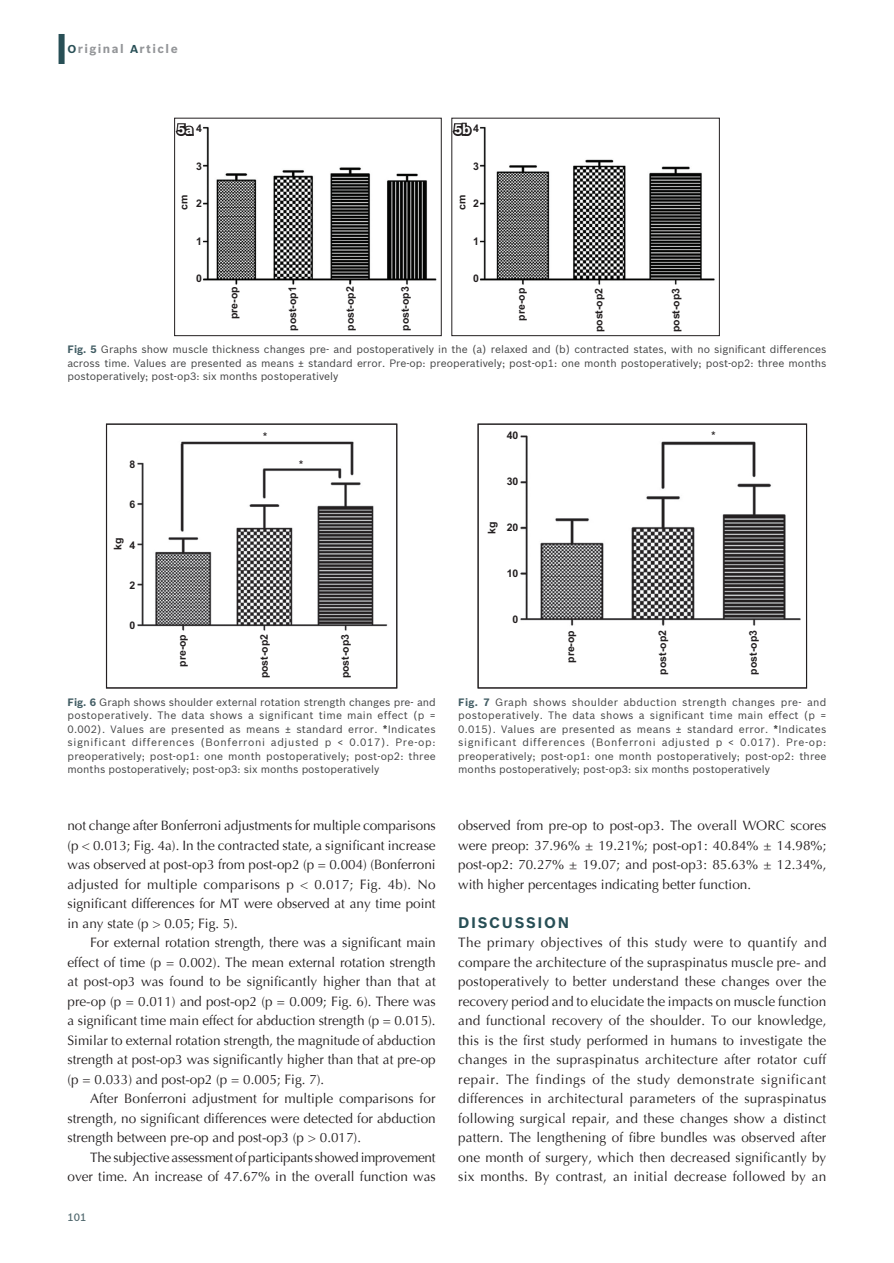
<style>
.page{position:relative;width:894px;height:1263px;background:#fff}
.page>*{position:absolute;margin:0;border:0;box-sizing:border-box;transform-origin:0 0}
.t1{font:700 15px "Bosch Sans";letter-spacing:.11em;color:#284f56}
.TX{font:13.5px/19.5px "Optima";color:#231f20;text-align:justify}
.TXFL{font:13.5px/19.5px "Optima";letter-spacing:.015em;color:#231f20;text-align:justify}
.TX-2{font:13.5px/19.5px "Optima";letter-spacing:-.02em;color:#231f20;text-align:right}
.t2{font:700 13.5px "Bosch Sans";color:#fff}
.t3{font:700 12px "Bosch Sans";letter-spacing:.12em;color:#939598}
.FGC{font:10.5px/13.5px "Bosch Sans";color:#414243;text-align:justify}
.t4{font:700 10.5px "Arial";color:#231f20}
.t5{font:500 10.5px "Bosch Sans";color:#4f676d}
.s1{font-size:11.25px;color:#284f56}
.s2{font-weight:700;color:#425d64}
.s3{font-weight:700}
</style>
<div class="page">
<div style="left:58px;top:34px;width:7px;height:30px;background:#284f56"></div>
<img style="left:203px;top:126px;width:234px;height:159px">
<div style="left:174px;top:118px;width:267px;height:218px;border:1px solid #231f20"></div>
<img style="left:480px;top:126px;width:235px;height:159px">
<svg style="left:174px;top:117px;width:21px;height:21px"></svg>
<svg style="left:451px;top:117px;width:22px;height:22px"></svg>
<img style="left:137px;top:441px;width:251px;height:190px">
<div style="left:106px;top:424px;width:291px;height:264px;border:1px solid #231f20"></div>
<img style="left:520px;top:435px;width:281px;height:191px">
<div style="left:477px;top:424px;width:329px;height:264px;border:1px solid #231f20"></div>
<p class="t3" style="left:68px;top:42px;width:112px"><span class="s1">O</span>riginal <span class="s1">A</span>rticle</p>
<p class="t2" style="left:177px;top:121px;width:17px">5a</p>
<p class="t2" style="left:454px;top:121px;width:18px">5b</p>
<p class="t4" style="left:196px;top:121px;width:7px">4</p>
<p class="t4" style="left:196px;top:159px;width:7px">3</p>
<p class="t4" style="left:196px;top:196px;width:7px">2</p>
<p class="t4" style="left:196px;top:234px;width:7px">1</p>
<p class="t4" style="left:196px;top:271px;width:7px">0</p>
<p class="t4" style="left:473px;top:121px;width:7px">4</p>
<p class="t4" style="left:473px;top:159px;width:7px">3</p>
<p class="t4" style="left:473px;top:196px;width:7px">2</p>
<p class="t4" style="left:473px;top:234px;width:7px">1</p>
<p class="t4" style="left:473px;top:271px;width:7px">0</p>
<p class="t4" style="left:176px;top:210px;width:17px;rotate:-90deg">cm</p>
<p class="t4" style="left:454px;top:210px;width:17px;rotate:-90deg">cm</p>
<p class="t4" style="left:226px;top:319px;width:34px;rotate:-90deg">pre-op</p>
<p class="t4" style="left:285px;top:331px;width:46px;rotate:-90deg">post-op1</p>
<p class="t4" style="left:342px;top:331px;width:46px;rotate:-90deg">post-op2</p>
<p class="t4" style="left:397px;top:331px;width:46px;rotate:-90deg">post-op3</p>
<p class="t4" style="left:513px;top:320px;width:34px;rotate:-90deg">pre-op</p>
<p class="t4" style="left:591px;top:332px;width:46px;rotate:-90deg">post-op2</p>
<p class="t4" style="left:668px;top:332px;width:46px;rotate:-90deg">post-op3</p>
<p class="FGC" style="left:68px;top:343px;width:760px"><span class="s2">Fig. 5</span> Graphs show muscle thickness changes pre- and postoperatively in the (a) relaxed and (b) contracted states, with no significant differences across time. Values are presented as means ± standard error. Pre-op: preoperatively; post-op1: one month postoperatively; post-op2: three months postoperatively; post-op3: six months postoperatively</p>
<p class="t4" style="left:263px;top:429px;width:6px">*</p>
<p class="t4" style="left:129px;top:457px;width:7px">8</p>
<p class="t4" style="left:299px;top:457px;width:6px">*</p>
<p class="t4" style="left:129px;top:497px;width:7px">6</p>
<p class="t4" style="left:129px;top:537px;width:7px">4</p>
<p class="t4" style="left:129px;top:577px;width:7px">2</p>
<p class="t4" style="left:129px;top:618px;width:7px">0</p>
<p class="t4" style="left:110px;top:550px;width:14px;rotate:-90deg">kg</p>
<p class="t4" style="left:175px;top:667px;width:34px;rotate:-90deg">pre-op</p>
<p class="t4" style="left:256px;top:678px;width:46px;rotate:-90deg">post-op2</p>
<p class="t4" style="left:337px;top:678px;width:46px;rotate:-90deg">post-op3</p>
<p class="FGC" style="left:68px;top:695px;width:369px"><span class="s2">Fig. 6</span> Graph shows shoulder external rotation strength changes pre- and postoperatively. The data shows a significant time main effect (p = 0.002). Values are presented as means ± standard error. <span class="s3">*</span>Indicates significant differences (Bonferroni adjusted p &lt; 0.017). Pre-op: preoperatively; post-op1: one month postoperatively; post-op2: three months postoperatively; post-op3: six months postoperatively</p>
<p class="TX" style="left:68px;top:816px;width:369px">not change after Bonferroni adjustments for multiple comparisons (p &lt; 0.013; Fig. 4a). In the contracted state, a significant increase was observed at post-op3 from post-op2 (p = 0.004) (Bonferroni adjusted for multiple comparisons p &lt; 0.017; Fig. 4b). No significant differences for MT were observed at any time point in any state (p &gt; 0.05; Fig. 5).</p>
<p class="TX" style="left:68px;top:933px;width:369px;text-indent:22px">For external rotation strength, there was a significant main effect of time (p = 0.002). The mean external rotation strength at post-op3 was found to be significantly higher than that at pre-op (p = 0.011) and post-op2 (p = 0.009; Fig. 6). There was a significant time main effect for abduction strength (p = 0.015).<br>Similar to external rotation strength, the magnitude of abduction strength at post-op3 was significantly higher than that at pre-op (p = 0.033) and post-op2 (p = 0.005; Fig. 7).</p>
<p class="TX" style="left:68px;top:1089px;width:369px;text-indent:22px">After Bonferroni adjustment for multiple comparisons for strength, no significant differences were detected for abduction strength between pre-op and post-op3 (p &gt; 0.017).</p>
<p class="TX-2" style="left:68px;top:1147px;width:369px">The subjective assessment of participants showed improvement over time. An increase of 47.67% in the overall function was</p>
<p class="t5" style="left:68px;top:1211px;width:20px">101</p>
<p class="t4" style="left:484px;top:533px;width:14px;rotate:-90deg">kg</p>
<p class="t4" style="left:506px;top:428px;width:13px">40</p>
<p class="t4" style="left:711px;top:428px;width:6px">*</p>
<p class="t4" style="left:506px;top:474px;width:13px">30</p>
<p class="t4" style="left:506px;top:520px;width:13px">20</p>
<p class="t4" style="left:506px;top:566px;width:13px">10</p>
<p class="t4" style="left:512px;top:612px;width:7px">0</p>
<p class="t4" style="left:563px;top:663px;width:34px;rotate:-90deg">pre-op</p>
<p class="t4" style="left:655px;top:674px;width:46px;rotate:-90deg">post-op2</p>
<p class="t4" style="left:745px;top:674px;width:46px;rotate:-90deg">post-op3</p>
<p class="FGC" style="left:458px;top:695px;width:369px"><span class="s2">Fig. 7</span> Graph shows shoulder abduction strength changes pre- and postoperatively. The data shows a significant time main effect (p = 0.015). Values are presented as means ± standard error. <span class="s3">*</span>Indicates significant differences (Bonferroni adjusted p &lt; 0.017). Pre-op: preoperatively; post-op1: one month postoperatively; post-op2: three months postoperatively; post-op3: six months postoperatively</p>
<p class="TX" style="left:458px;top:816px;width:369px">observed from pre-op to post-op3. The overall WORC scores were preop: 37.96% ± 19.21%; post-op1: 40.84% ± 14.98%; post-op2: 70.27% ± 19.07; and post-op3: 85.63% ± 12.34%, with higher percentages indicating better function.</p>
<h1 class="t1" style="left:458px;top:913px;width:112px">DISCUSSION</h1>
<p class="TXFL" style="left:458px;top:933px;width:369px">The primary objectives of this study were to quantify and compare the architecture of the supraspinatus muscle pre- and postoperatively to better understand these changes over the recovery period and to elucidate the impacts on muscle function and functional recovery of the shoulder. To our knowledge, this is the first study performed in humans to investigate the changes in the supraspinatus architecture after rotator cuff repair. The findings of the study demonstrate significant differences in architectural parameters of the supraspinatus following surgical repair, and these changes show a distinct pattern. The lengthening of fibre bundles was observed after one month of surgery, which then decreased significantly by six months. By contrast, an initial decrease followed by an</p>
</div>
